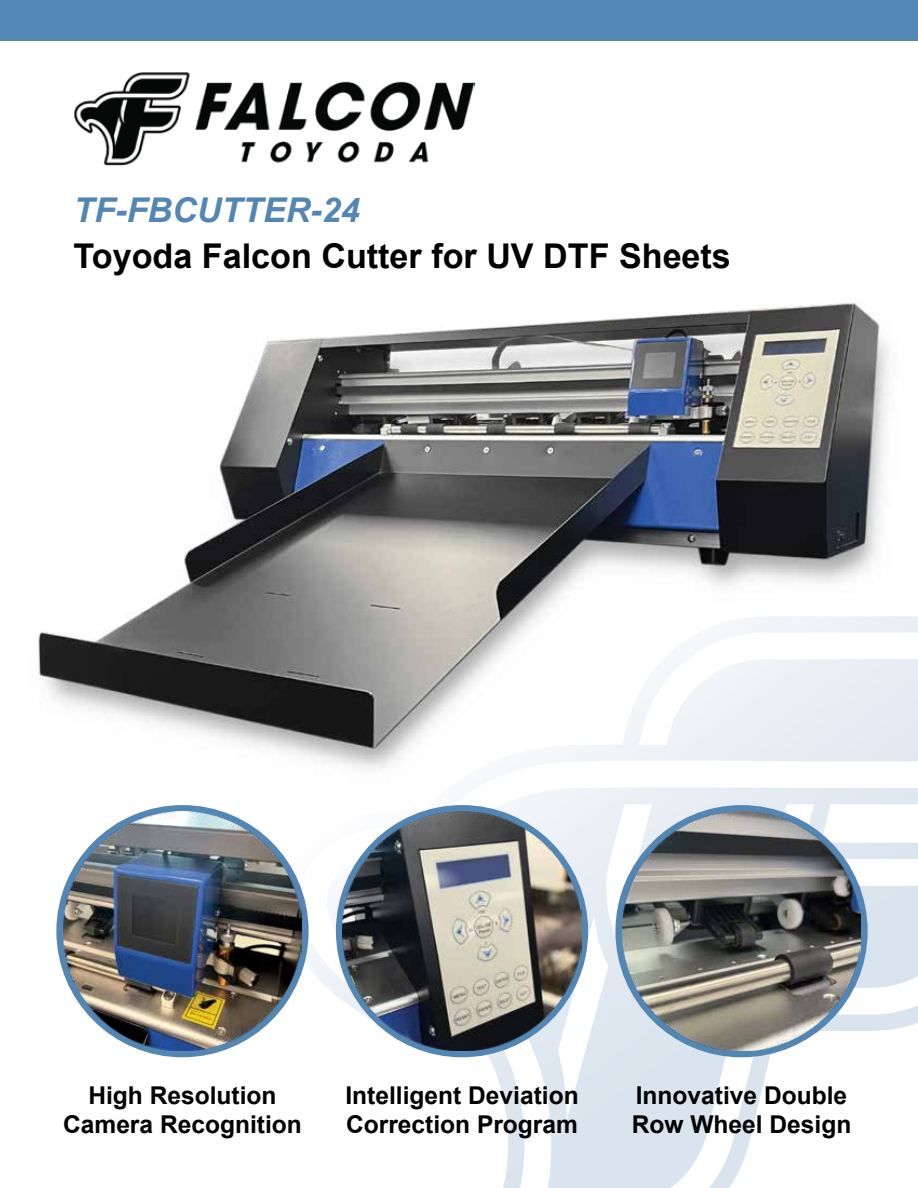
<style>
.page{position:relative;width:918px;height:1188px;background:#fff}
.page>*{position:absolute;margin:0;border:0;box-sizing:border-box;transform-origin:0 0}
.t1{font:700 34.2px "Arial";color:#010101}
.t2{font:italic 700 34.2px "Arial";color:#5486b3}
.t3{font:700 24.6px/29.2px "Arial";color:#010101}
</style>
<div class="page">
<img style="left:74px;top:72px;width:400px;height:93px">
<div style="left:0;top:0;width:918px;height:41px;background:#5486b3"></div>
<svg style="left:304px;top:616px;width:614px;height:371px"></svg>
<svg style="left:327px;top:787px;width:591px;height:401px"></svg>
<img style="left:37px;top:303px;width:868px;height:483px">
<div style="left:56px;top:805px;width:253px;height:252px;border:14px solid #5486b3;border-radius:50%"></div>
<div style="left:336px;top:805px;width:252px;height:252px;border:14px solid #5486b3;border-radius:50%"></div>
<div style="left:615px;top:805px;width:253px;height:252px;border:14px solid #5486b3;border-radius:50%"></div>
<img style="left:63px;top:812px;width:239px;height:239px">
<img style="left:343px;top:812px;width:238px;height:239px">
<img style="left:622px;top:812px;width:239px;height:239px">
<h1 class="t2" style="left:74px;top:187px;width:288px">TF-FBCUTTER-24</h1>
<h1 class="t1" style="left:74px;top:232px;width:659px">Toyoda Falcon Cutter for UV DTF Sheets</h1>
<p class="t3" style="left:63px;top:1081px;width:240px;text-align:center">High Resolution<br>Camera Recognition</p>
<p class="t3" style="left:345px;top:1081px;width:235px">Intelligent Deviation<br>Correction Program</p>
<p class="t3" style="left:632px;top:1081px;width:221px">Innovative Double<br>Row Wheel Design</p>
</div>
